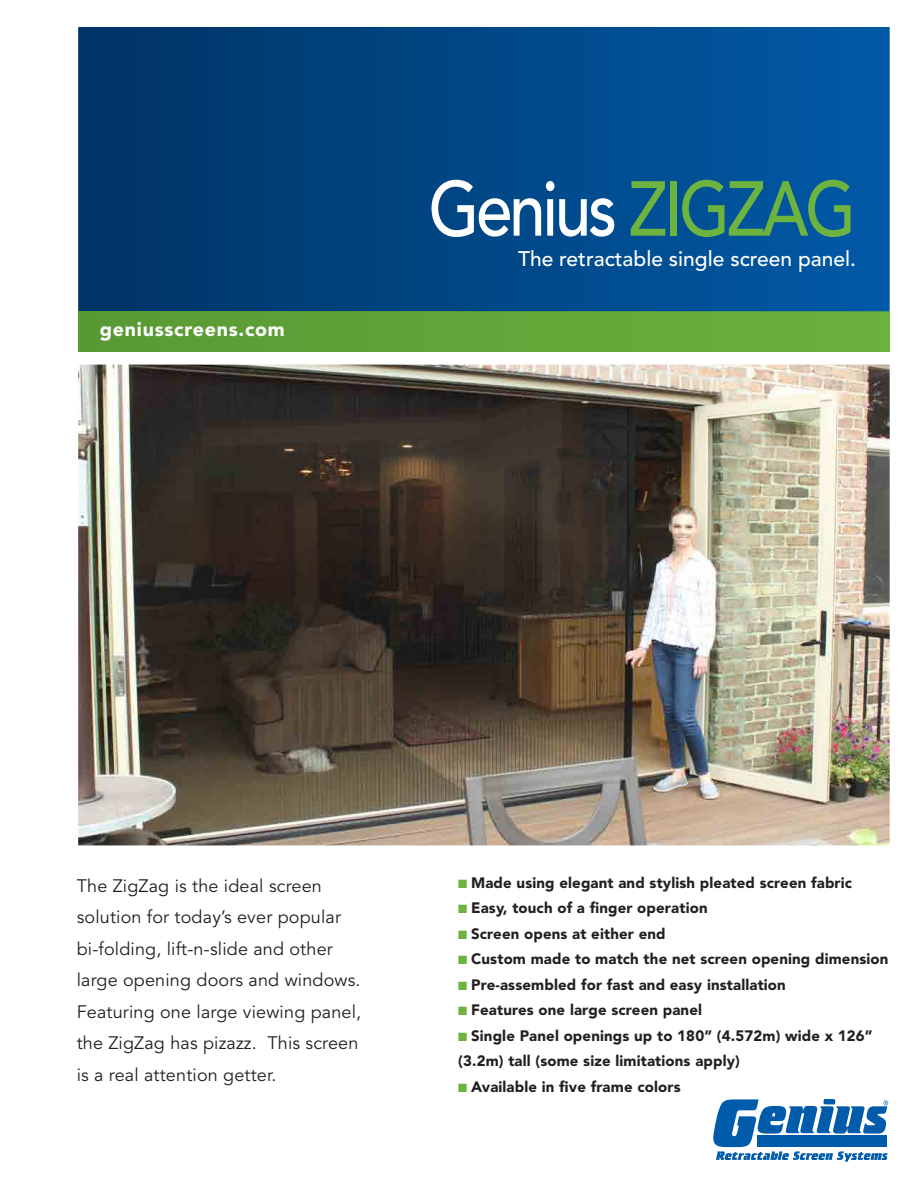
<style>
.page{position:relative;width:918px;height:1188px;background:#fff}
.page>*{position:absolute;margin:0;border:0;box-sizing:border-box;transform-origin:0 0}
.t1{font:500 76.95px "Avenir";letter-spacing:-.05em;color:#fff;scale:.85 1}
.t2{font:500 21px "Avenir";color:#fff}
.t3{font:900 19.5px "Avenir";letter-spacing:.04em;color:#fff}
.t4{font:18px/31.5px "Avenir";letter-spacing:.01em;color:#231f20}
.t5{font:900 15px/25.5px "Avenir";letter-spacing:.01em;color:#231f20}
.s1{color:#6cb43f}
</style>
<div class="page">
<div style="left:78px;top:311px;width:812px;height:41px;background:#62a539"></div>
<div style="left:78px;top:27px;width:812px;height:284px;background:linear-gradient(to right,#003465,#015aa6)"></div>
<img style="left:78px;top:365px;width:812px;height:480px">
<svg style="left:713px;top:1099px;width:175px;height:63px"></svg>
<p class="t3" style="left:100px;top:318px;width:187px">geniusscreens.com</p>
<p class="t1" style="left:428px;top:165px;width:505px">Genius <span class="s1">ZIGZAG</span></p>
<p class="t2" style="left:518px;top:247px;width:340px">The retractable single screen panel.</p>
<p class="t4" style="left:77px;top:870px;width:286px">The ZigZag is the ideal screen solution for today’s ever popular bi-folding, lift-n-slide and other large opening doors and windows.<br>Featuring one large viewing panel, the ZigZag has pizazz. This screen is a real attention getter.</p>
<p class="t5" style="left:458px;top:870px;width:395px"><span class="s1">■</span> Made using elegant and stylish pleated screen fabric</p>
<p class="t5" style="left:458px;top:895px;width:251px"><span class="s1">■</span> Easy, touch of a finger operation</p>
<p class="t5" style="left:458px;top:921px;width:209px"><span class="s1">■</span> Screen opens at either end</p>
<p class="t5" style="left:458px;top:946px;width:432px"><span class="s1">■</span> Custom made to match the net screen opening dimension</p>
<p class="t5" style="left:458px;top:972px;width:329px"><span class="s1">■</span> Pre-assembled for fast and easy installation</p>
<p class="t5" style="left:458px;top:997px;width:245px"><span class="s1">■</span> Features one large screen panel</p>
<p class="t5" style="left:458px;top:1023px;width:416px"><span class="s1">■</span> Single Panel openings up to 180” (4.572m) wide x 126” (3.2m) tall (some size limitations apply)</p>
<p class="t5" style="left:458px;top:1074px;width:224px"><span class="s1">■</span> Available in five frame colors</p>
</div>
